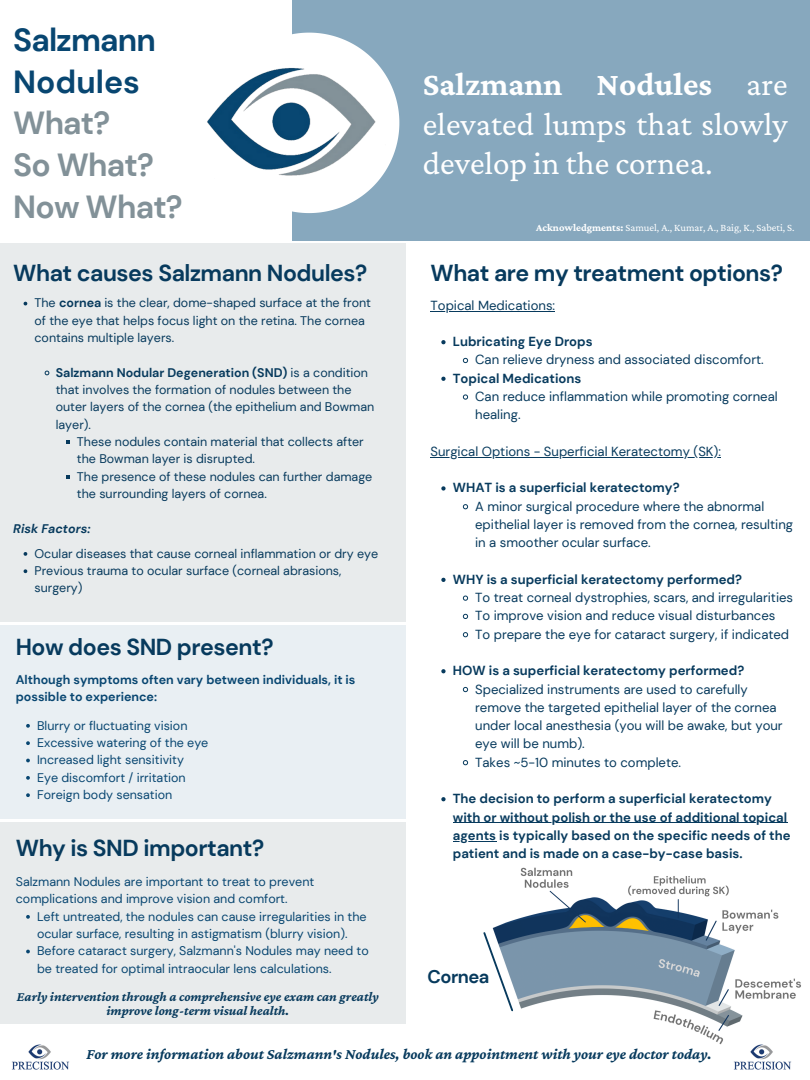
<style>
.page{position:relative;width:810px;height:1080px;background:#fff}
.page>*{position:absolute;margin:0;border:0;box-sizing:border-box;transform-origin:0 0}
.t1{font:33.12px/39.4px "Crimson Pro";color:#fff;text-align:justify}
.t2{font:700 31.94px "DM Sans";letter-spacing:-.025em;color:#829198}
.t3{font:700 31.94px "DM Sans";letter-spacing:-.025em;color:#084671}
.t4{font:700 31.94px "DM Sans";color:#084671}
.t5{font:700 23.06px "DM Sans";letter-spacing:-.02em;color:#073a5d}
.t6{font:700 18.25px "DM Sans";letter-spacing:-.025em;color:#073a5d}
.t7{font:italic 700 15.38px "Crimson Pro";color:#073a5d}
.t8{font:italic 700 13.44px/14.5px "Crimson Pro";color:#073a5d;text-align:center}
.t9{font:13.12px/18.2px "DM Sans";color:#073a5d}
.t10{font:700 13.12px/18.2px "DM Sans";color:#073a5d}
.t11{font:12.5px/17.4px "DM Sans";color:#073a5d}
.t12{font:12.5px/17.4px "DM Sans";color:#084671}
.t13{font:700 12.5px/17.4px "DM Sans";color:#084671}
.t14{font:italic 700 12.5px "DM Sans";color:#073a5d}
.t15{font:10.62px "Crimson Pro";color:#fff}
.s1{font-weight:700}
</style>
<div class="page">
<div style="left:0;top:626px;width:405px;height:193px;background:#e9eff3"></div>
<div style="left:0;top:244px;width:405px;height:378px;background:#e8ebec"></div>
<div style="left:292px;top:0;width:518px;height:240px;background:#87a8be"></div>
<img style="left:207px;top:32px;width:193px;height:181px">
<div style="left:0;top:822px;width:405px;height:201px;background:#e8ebec"></div>
<svg style="left:26px;top:915px;width:4px;height:4px"></svg>
<svg style="left:26px;top:950px;width:4px;height:3px"></svg>
<img style="left:11px;top:1044px;width:58px;height:26px">
<img style="left:492px;top:822px;width:309px;height:223px">
<img style="left:731px;top:1042px;width:66px;height:28px">
<svg style="left:441px;top:340px;width:5px;height:4px"></svg>
<svg style="left:463px;top:358px;width:5px;height:5px"></svg>
<svg style="left:441px;top:377px;width:5px;height:4px"></svg>
<svg style="left:463px;top:394px;width:5px;height:6px"></svg>
<svg style="left:441px;top:486px;width:5px;height:5px"></svg>
<svg style="left:463px;top:504px;width:5px;height:5px"></svg>
<svg style="left:441px;top:578px;width:5px;height:4px"></svg>
<svg style="left:463px;top:595px;width:5px;height:6px"></svg>
<svg style="left:463px;top:614px;width:5px;height:5px"></svg>
<svg style="left:463px;top:632px;width:5px;height:5px"></svg>
<svg style="left:441px;top:669px;width:5px;height:4px"></svg>
<svg style="left:463px;top:687px;width:5px;height:5px"></svg>
<svg style="left:463px;top:760px;width:5px;height:5px"></svg>
<svg style="left:441px;top:797px;width:5px;height:4px"></svg>
<hr style="left:453px;top:822px;width:334px;height:1px;background:#073a5d">
<hr style="left:453px;top:841px;width:43px;height:1px;background:#073a5d">
<hr style="left:431px;top:311px;width:124px;height:1px;background:#073a5d">
<hr style="left:431px;top:457px;width:290px;height:1px;background:#073a5d">
<svg style="left:26px;top:724px;width:4px;height:4px"></svg>
<svg style="left:26px;top:741px;width:4px;height:4px"></svg>
<svg style="left:26px;top:759px;width:4px;height:3px"></svg>
<svg style="left:26px;top:776px;width:4px;height:4px"></svg>
<svg style="left:26px;top:793px;width:4px;height:4px"></svg>
<svg style="left:45px;top:371px;width:4px;height:4px"></svg>
<svg style="left:66px;top:440px;width:4px;height:4px"></svg>
<svg style="left:66px;top:475px;width:4px;height:4px"></svg>
<svg style="left:24px;top:552px;width:3px;height:4px"></svg>
<svg style="left:24px;top:569px;width:3px;height:4px"></svg>
<svg style="left:483px;top:931px;width:32px;height:82px"></svg>
<p class="t3" style="left:13px;top:19px;width:144px">Salzmann</p>
<p class="t4" style="left:13px;top:61px;width:128px">Nodules</p>
<p class="t2" style="left:13px;top:103px;width:99px">What?</p>
<p class="t2" style="left:13px;top:145px;width:142px">So What?</p>
<p class="t2" style="left:13px;top:186px;width:171px">Now What?</p>
<p class="t5" style="left:13px;top:258px;width:356px">What causes Salzmann Nodules?</p>
<p class="t11" style="left:35px;top:294px;width:338px">The <span class="s1">cornea</span> is the clear, dome-shaped surface at the front of the eye that helps focus light on the retina. The cornea contains multiple layers.</p>
<p class="t11" style="left:56px;top:364px;width:320px"><span class="s1">Salzmann Nodular Degeneration (SND)</span> is a condition that involves the formation of nodules between the outer layers of the cornea (the epithelium and Bowman layer).</p>
<p class="t11" style="left:77px;top:433px;width:288px">These nodules contain material that collects after the Bowman layer is disrupted.</p>
<p class="t11" style="left:77px;top:468px;width:297px">The presence of these nodules can further damage the surrounding layers of cornea.</p>
<p class="t14" style="left:13px;top:520px;width:79px">Risk Factors:</p>
<p class="t11" style="left:35px;top:545px;width:345px">Ocular diseases that cause corneal inflammation or dry eye</p>
<p class="t11" style="left:35px;top:562px;width:308px">Previous trauma to ocular surface (corneal abrasions, surgery)</p>
<p class="t5" style="left:16px;top:633px;width:259px">How does SND present?</p>
<p class="t13" style="left:16px;top:671px;width:341px">Although symptoms often vary between individuals, it is possible to experience:</p>
<p class="t12" style="left:37px;top:717px;width:152px">Blurry or fluctuating vision</p>
<p class="t12" style="left:37px;top:734px;width:173px">Excessive watering of the eye</p>
<p class="t12" style="left:37px;top:751px;width:148px">Increased light sensitivity</p>
<p class="t12" style="left:37px;top:769px;width:150px">Eye discomfort / irritation</p>
<p class="t12" style="left:37px;top:786px;width:137px">Foreign body sensation</p>
<p class="t5" style="left:16px;top:833px;width:250px">Why is SND important?</p>
<p class="t12" style="left:16px;top:873px;width:300px">Salzmann Nodules are important to treat to prevent complications and improve vision and comfort.</p>
<p class="t12" style="left:37px;top:908px;width:331px">Left untreated, the nodules can cause irregularities in the ocular surface, resulting in astigmatism (blurry vision).</p>
<p class="t12" style="left:37px;top:942px;width:333px">Before cataract surgery, Salzmann's Nodules may need to be treated for optimal intraocular lens calculations.</p>
<p class="t8" style="left:17px;top:989px;width:363px">Early intervention through a comprehensive eye exam can greatly improve long-term visual health.</p>
<p class="t1" style="left:423px;top:64px;width:366px"><span class="s1">Salzmann Nodules</span> are elevated lumps that slowly develop in the cornea.</p>
<p class="t15" style="left:536px;top:221px;width:260px"><span class="s1">Acknowledgments:</span> Samuel, A., Kumar, A., Baig, K., Sabeti, S.</p>
<p class="t5" style="left:431px;top:258px;width:354px">What are my treatment options?</p>
<p class="t9" style="left:431px;top:296px;width:126px">Topical Medications:</p>
<p class="t10" style="left:453px;top:333px;width:141px">Lubricating Eye Drops</p>
<p class="t9" style="left:475px;top:351px;width:290px">Can relieve dryness and associated discomfort.</p>
<p class="t10" style="left:453px;top:369px;width:130px">Topical Medications</p>
<p class="t9" style="left:475px;top:387px;width:304px">Can reduce inflammation while promoting corneal healing.</p>
<p class="t9" style="left:431px;top:442px;width:292px">Surgical Options - Superficial Keratectomy (SK):</p>
<p class="t10" style="left:453px;top:479px;width:228px">WHAT is a superficial keratectomy?</p>
<p class="t9" style="left:475px;top:497px;width:320px">A minor surgical procedure where the abnormal epithelial layer is removed from the cornea, resulting in a smoother ocular surface.</p>
<p class="t10" style="left:453px;top:570px;width:291px">WHY is a superficial keratectomy performed?</p>
<p class="t9" style="left:475px;top:589px;width:319px">To treat corneal dystrophies, scars, and irregularities</p>
<p class="t9" style="left:475px;top:607px;width:302px">To improve vision and reduce visual disturbances</p>
<p class="t9" style="left:475px;top:625px;width:316px">To prepare the eye for cataract surgery, if indicated</p>
<p class="t10" style="left:453px;top:662px;width:293px">HOW is a superficial keratectomy performed?</p>
<p class="t9" style="left:475px;top:680px;width:309px">Specialized instruments are used to carefully remove the targeted epithelial layer of the cornea under local anesthesia (you will be awake, but your eye will be numb).</p>
<p class="t9" style="left:475px;top:753px;width:207px">Takes ~5-10 minutes to complete.</p>
<p class="t10" style="left:453px;top:790px;width:339px">The decision to perform a superficial keratectomy with or without polish or the use of additional topical agents is typically based on the specific needs of the patient and is made on a case-by-case basis.</p>
<p class="t6" style="left:427px;top:965px;width:64px">Cornea</p>
<p class="t7" style="left:86px;top:1045px;width:627px">For more information about Salzmann's Nodules, book an appointment with your eye doctor today.</p>
</div>
